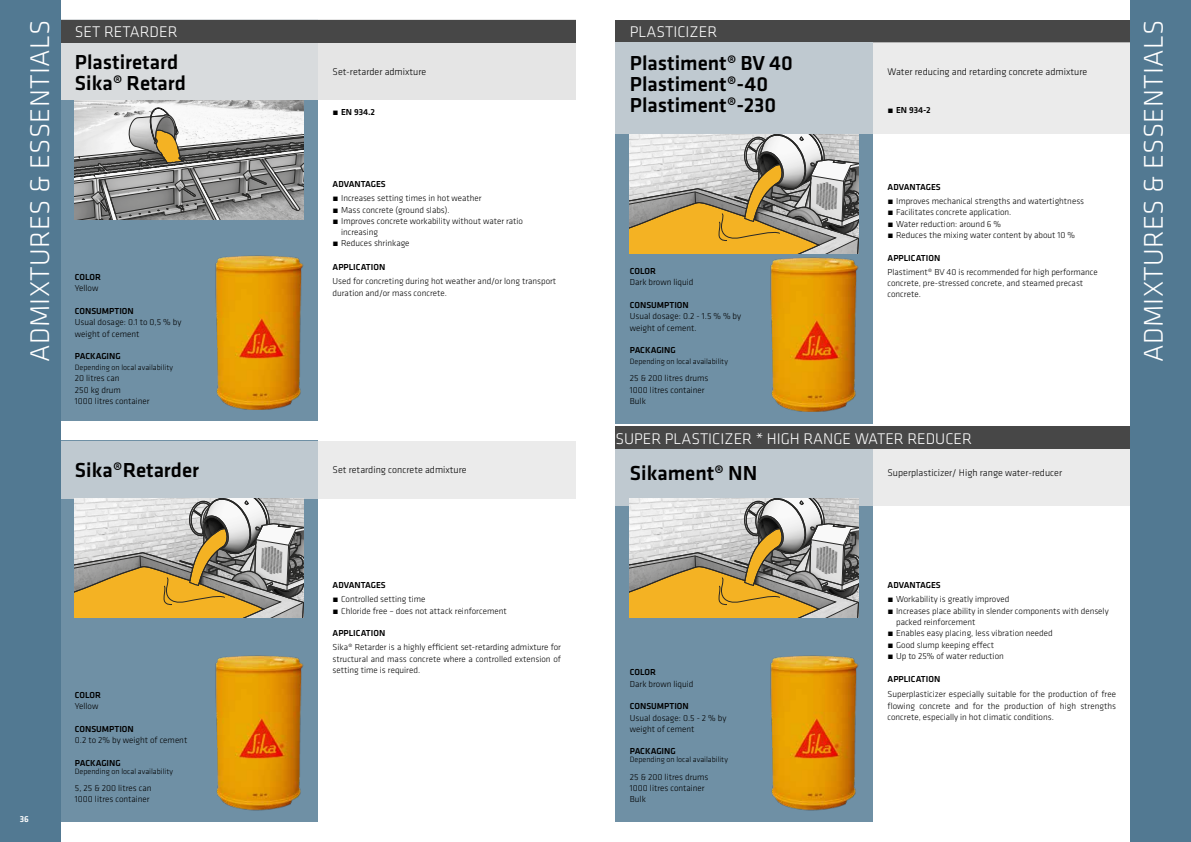
<style>
.page{position:relative;width:1191px;height:842px;background:#fff}
.page>*{position:absolute;margin:0;border:0;box-sizing:border-box;transform-origin:0 0}
.t1{font:300 28px "Klavika";letter-spacing:.015em;color:#fff}
.t2{font:500 21px/21px "Klavika";color:#000}
.t3{font:300 16px "Klavika";color:#fff}
.t4{font:300 10px "Klavika";color:#000}
.t5{font:300 9px/11.3px "Klavika";color:#000}
.t6{font:500 9px "Klavika";color:#000}
.t7{font:500 9px "Klavika";color:#fff}
.t8{font:300 8px "Klavika";color:#000}
.s1{font-weight:300}
</style>
<div class="page">
<div style="left:60px;top:20px;width:258px;height:401px;background:#6f90a5"></div>
<div style="left:60px;top:441px;width:258px;height:381px;background:#6f90a5"></div>
<div style="left:60px;top:20px;width:515px;height:80px;background:linear-gradient(to right,#d5d8db,#e8e8e7)"></div>
<div style="left:615px;top:20px;width:556px;height:23px;background:#474747"></div>
<svg style="left:60px;top:441px;width:515px;height:57px;background:#d4d9dd"></svg>
<div style="left:60px;top:20px;width:515px;height:23px;background:#474747"></div>
<div style="left:0;top:0;width:60px;height:842px;background:#527992"></div>
<svg style="left:75px;top:100px;width:228px;height:120px;background:#a6a4a1"></svg>
<svg style="left:75px;top:498px;width:228px;height:119px;background:#c1b18d"></svg>
<img style="left:215px;top:655px;width:88px;height:155px">
<div style="left:615px;top:43px;width:258px;height:381px;background:#6f90a5"></div>
<svg style="left:615px;top:43px;width:515px;height:91px;background:#d4d9dd"></svg>
<svg style="left:630px;top:134px;width:228px;height:119px;background:#c1b18d"></svg>
<img style="left:770px;top:257px;width:88px;height:155px">
<div style="left:615px;top:441px;width:258px;height:381px;background:#6f90a5"></div>
<svg style="left:615px;top:449px;width:515px;height:57px;background:#d6dbde"></svg>
<svg style="left:630px;top:498px;width:228px;height:119px;background:#c1b18d"></svg>
<img style="left:770px;top:655px;width:88px;height:155px">
<img style="left:215px;top:255px;width:88px;height:155px">
<div style="left:615px;top:426px;width:556px;height:23px;background:#474747"></div>
<div style="left:1130px;top:0;width:61px;height:842px;background:#527992"></div>
<h1 class="t1" style="left:23px;top:362px;width:344px;rotate:-90deg">ADMIXTURES &amp; ESSENTIALS</h1>
<h3 class="t3" style="left:75px;top:22px;width:104px">SET RETARDER</h3>
<h3 class="t3" style="left:630px;top:22px;width:89px">PLASTICIZER</h3>
<h2 class="t2" style="left:75px;top:51px;width:113px">Plastiretard<br>Sika® Retard</h2>
<h2 class="t2" style="left:630px;top:52px;width:164px">Plastiment® BV 40<br>Plastiment®-40<br>Plastiment®-230</h2>
<p class="t4" style="left:332px;top:66px;width:95px">Set-retarder admixture</p>
<p class="t6" style="left:332px;top:106px;width:44px"><span class="s1">́</span> EN 934.2</p>
<p class="t6" style="left:75px;top:271px;width:28px">COLOR</p>
<p class="t5" style="left:75px;top:283px;width:25px">Yellow</p>
<p class="t6" style="left:75px;top:305px;width:60px">CONSUMPTION</p>
<p class="t5" style="left:75px;top:317px;width:108px">Usual dosage: 0.1 to 0,5 % by weight of cement</p>
<p class="t6" style="left:75px;top:350px;width:47px">PACKAGING</p>
<p class="t8" style="left:75px;top:363px;width:99px">Depending on local availability</p>
<p class="t5" style="left:75px;top:373px;width:76px">20 litres can<br>250 kg drum<br>1000 litres container</p>
<p class="t6" style="left:332px;top:178px;width:55px">ADVANTAGES</p>
<p class="t5" style="left:332px;top:192px;width:151px">́ Increases setting times in hot weather</p>
<p class="t5" style="left:332px;top:204px;width:119px">́ Mass concrete (ground slabs).</p>
<p class="t5" style="left:332px;top:215px;width:192px">́ Improves concrete workability without water ratio</p>
<p class="t5" style="left:341px;top:226px;width:39px">increasing</p>
<p class="t5" style="left:332px;top:238px;width:78px">́ Reduces shrinkage</p>
<p class="t6" style="left:332px;top:261px;width:54px">APPLICATION</p>
<p class="t5" style="left:332px;top:276px;width:225px">Used for concreting during hot weather and/or long transport duration and/or mass concrete.</p>
<p class="t6" style="left:630px;top:265px;width:28px">COLOR</p>
<p class="t5" style="left:630px;top:277px;width:65px">Dark brown liquid</p>
<p class="t6" style="left:630px;top:299px;width:60px">CONSUMPTION</p>
<p class="t5" style="left:630px;top:311px;width:113px">Usual dosage: 0.2 - 1.5 % % by weight of cement.</p>
<p class="t6" style="left:630px;top:344px;width:47px">PACKAGING</p>
<p class="t8" style="left:630px;top:357px;width:99px">Depending on local availability</p>
<p class="t5" style="left:630px;top:373px;width:80px">25 &amp; 200 litres drums<br>1000 litres container<br>Bulk</p>
<p class="t4" style="left:887px;top:66px;width:201px">Water reducing and retarding concrete admixture</p>
<p class="t6" style="left:887px;top:103px;width:45px"><span class="s1">́</span> EN 934-2</p>
<p class="t6" style="left:887px;top:181px;width:55px">ADVANTAGES</p>
<p class="t5" style="left:887px;top:195px;width:198px">́ Improves mechanical strengths and watertightness ́ Facilitates concrete application.<br>́ Water reduction: around 6 %<br>́ Reduces the mixing water content by about 10 %</p>
<p class="t6" style="left:887px;top:251px;width:54px">APPLICATION</p>
<p class="t5" style="left:887px;top:266px;width:212px">Plastiment® BV 40 is recommended for high performance concrete, pre-stressed concrete, and steamed precast concrete.</p>
<h2 class="t2" style="left:75px;top:459px;width:126px">Sika®Retarder</h2>
<p class="t4" style="left:332px;top:464px;width:136px">Set retarding concrete admixture</p>
<h3 class="t3" style="left:630px;top:426px;width:89px">PLASTICIZER</h3>
<h3 class="t3" style="left:615px;top:429px;width:358px">SUPER PLASTICIZER * HIGH RANGE WATER REDUCER</h3>
<h2 class="t2" style="left:630px;top:462px;width:129px">Sikament® NN</h2>
<p class="t4" style="left:887px;top:466px;width:176px">Superplasticizer/ High range water-reducer</p>
<h1 class="t1" style="left:1136px;top:362px;width:344px;rotate:-90deg">ADMIXTURES &amp; ESSENTIALS</h1>
<p class="t7" style="left:20px;top:813px;width:11px">36</p>
<p class="t6" style="left:75px;top:689px;width:28px">COLOR</p>
<p class="t5" style="left:75px;top:700px;width:25px">Yellow</p>
<p class="t6" style="left:75px;top:723px;width:60px">CONSUMPTION</p>
<p class="t5" style="left:75px;top:734px;width:114px">0.2 to 2% by weight of cement</p>
<p class="t6" style="left:75px;top:757px;width:47px">PACKAGING</p>
<p class="t8" style="left:75px;top:766px;width:99px">Depending on local availability</p>
<p class="t5" style="left:75px;top:782px;width:78px">5, 25 &amp; 200 litres can<br>1000 litres container</p>
<p class="t6" style="left:332px;top:579px;width:55px">ADVANTAGES</p>
<p class="t5" style="left:332px;top:594px;width:176px">́ Controlled setting time<br>́ Chloride free – does not attack reinforcement</p>
<p class="t6" style="left:332px;top:627px;width:54px">APPLICATION</p>
<p class="t5" style="left:332px;top:642px;width:230px;text-align:justify">Sika® Retarder is a highly efficient set-retarding admixture for structural and mass concrete where a controlled extension of setting time is required.</p>
<p class="t6" style="left:630px;top:666px;width:28px">COLOR</p>
<p class="t5" style="left:630px;top:678px;width:65px">Dark brown liquid</p>
<p class="t6" style="left:630px;top:700px;width:60px">CONSUMPTION</p>
<p class="t5" style="left:630px;top:712px;width:98px">Usual dosage: 0.5 - 2 % by weight of cement</p>
<p class="t6" style="left:630px;top:745px;width:47px">PACKAGING</p>
<p class="t8" style="left:630px;top:755px;width:99px">Depending on local availability</p>
<p class="t5" style="left:630px;top:771px;width:80px">25 &amp; 200 litres drums<br>1000 litres container<br>Bulk</p>
<p class="t6" style="left:887px;top:579px;width:55px">ADVANTAGES</p>
<p class="t5" style="left:887px;top:594px;width:123px">́ Workability is greatly improved</p>
<p class="t5" style="left:887px;top:605px;width:223px">́ Increases place ability in slender components with densely</p>
<p class="t5" style="left:896px;top:616px;width:81px">packed reinforcement</p>
<p class="t5" style="left:887px;top:627px;width:167px">́ Enables easy placing, less vibration needed</p>
<p class="t5" style="left:887px;top:639px;width:108px">́ Good slump keeping effect</p>
<p class="t5" style="left:887px;top:650px;width:118px">́ Up to 25% of water reduction</p>
<p class="t6" style="left:887px;top:672px;width:54px">APPLICATION</p>
<p class="t5" style="left:887px;top:689px;width:230px;text-align:justify">Superplasticizer especially suitable for the production of free flowing concrete and for the production of high strengths concrete, especially in hot climatic conditions.</p>
</div>
